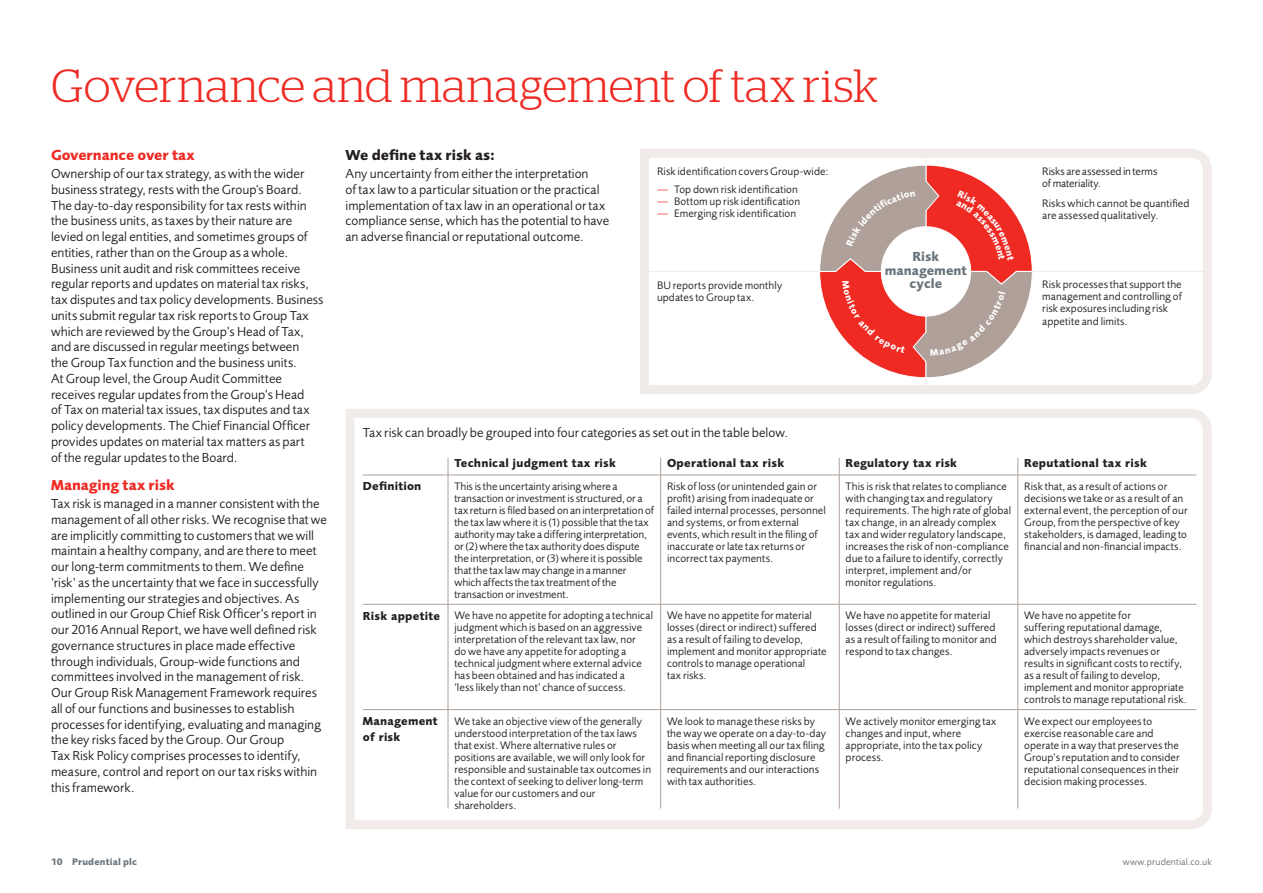
<style>
.page{position:relative;width:1263px;height:893px;background:#fff}
.page>*{position:absolute;margin:0;border:0;box-sizing:border-box;transform-origin:0 0}
.t1{font:300 46.5px "Stag";color:#ee2a23}
.t2{font:700 15px "Pru Sans";color:#ee2a23}
.t3{font:700 15px "Pru Sans";color:#231f20}
.t4{font:700 13.65px/13.5px "Pru Sans";color:#6a747b;text-align:center}
.t5{font:13.5px/15.8px "Pru Sans";color:#231f20}
.t6{font:700 12px/15.8px "Pru Sans";letter-spacing:.015em;color:#231f20}
.t7{font:11.25px/12px "Pru Sans";letter-spacing:.005em;color:#231f20}
.t8{font:9.75px "Pru Sans";letter-spacing:.015em;color:#6a747b}
.t9{font:700 9.75px "Pru Sans";letter-spacing:.015em;color:#6a747b}
.s1{color:#ee2a23}
.s2{font-weight:700;font-size:12px}
</style>
<div class="page">
<svg style="left:640px;top:149px;width:572px;height:245px"></svg>
<hr style="left:925px;top:153px;width:1px;height:237px;background:#f1ebea">
<hr style="left:644px;top:271px;width:565px;height:1px;background:#f1ebea">
<svg style="left:345px;top:409px;width:867px;height:420px"></svg>
<svg style="left:819px;top:165px;width:214px;height:213px"></svg>
<h1 class="t1" style="left:51px;top:59px;width:828px">Governance and management of tax risk</h1>
<h2 class="t2" style="left:51px;top:146px;width:145px">Governance over tax</h2>
<p class="t5" style="left:51px;top:166px;width:274px">Ownership of our tax strategy, as with the wider business strategy, rests with the Group's Board.<br>The day-to-day responsibility for tax rests within the business units, as taxes by their nature are levied on legal entities, and sometimes groups of entities, rather than on the Group as a whole.<br>Business unit audit and risk committees receive regular reports and updates on material tax risks, tax disputes and tax policy developments. Business units submit regular tax risk reports to Group Tax which are reviewed by the Group’s Head of Tax, and are discussed in regular meetings between<br>the Group Tax function and the business units.<br>At Group level, the Group Audit Committee receives regular updates from the Group’s Head<br>of Tax on material tax issues, tax disputes and tax policy developments. The Chief Financial Officer provides updates on material tax matters as part<br>of the regular updates to the Board.</p>
<h2 class="t2" style="left:51px;top:476px;width:125px">Managing tax risk</h2>
<p class="t5" style="left:51px;top:496px;width:277px">Tax risk is managed in a manner consistent with the management of all other risks. We recognise that we are implicitly committing to customers that we will maintain a healthy company, and are there to meet our long-term commitments to them. We define ‘risk’ as the uncertainty that we face in successfully implementing our strategies and objectives. As outlined in our Group Chief Risk Officer’s report in our 2016 Annual Report, we have well defined risk governance structures in place made effective through individuals, Group-wide functions and committees involved in the management of risk.<br>Our Group Risk Management Framework requires all of our functions and businesses to establish processes for identifying, evaluating and managing the key risks faced by the Group. Our Group<br>Tax Risk Policy comprises processes to identify, measure, control and report on our tax risks within this framework.</p>
<h2 class="t3" style="left:345px;top:146px;width:151px">We define tax risk as:</h2>
<p class="t5" style="left:345px;top:166px;width:265px">Any uncertainty from either the interpretation<br>of tax law to a particular situation or the practical implementation of tax law in an operational or tax compliance sense, which has the potential to have an adverse financial or reputational outcome.</p>
<p class="t7" style="left:657px;top:165px;width:173px">Risk identification covers Group-wide:</p>
<p class="t7" style="left:657px;top:183px;width:142px"><span class="s1">—</span> Top down risk identification</p>
<p class="t7" style="left:657px;top:195px;width:145px"><span class="s1">—</span> Bottom up risk identification</p>
<p class="t7" style="left:657px;top:207px;width:141px"><span class="s1">—</span> Emerging risk identification</p>
<p class="t7" style="left:657px;top:279px;width:127px">BU reports provide monthly updates to Group tax.</p>
<p class="t4" style="left:885px;top:250px;width:83px">Risk management cycle</p>
<p class="t7" style="left:1042px;top:165px;width:117px">Risks are assessed in terms ofmateriality.</p>
<p class="t7" style="left:1042px;top:197px;width:149px">Risks which cannot be quantified are assessed qualitatively.</p>
<p class="t7" style="left:1042px;top:279px;width:141px">Risk processes that support the management and controlling of risk exposures including risk appetite and limits.</p>
<p class="t5" style="left:363px;top:424px;width:427px">Tax risk can broadly be grouped into four categories as set out in the table below.</p>
<p class="t6" style="left:454px;top:455px;width:163px">Technical judgment tax risk</p>
<p class="t6" style="left:667px;top:455px;width:119px">Operational tax risk</p>
<p class="t6" style="left:846px;top:455px;width:113px">Regulatory tax risk</p>
<p class="t6" style="left:1024px;top:455px;width:124px">Reputational tax risk</p>
<p class="t6" style="left:363px;top:478px;width:60px">Definition</p>
<p class="t7" style="left:454px;top:480px;width:201px">This is the uncertainty arising where a transaction or investment is structured, or a tax return is filed based on an interpretation of the tax law where it is (1) possible that the tax authority may take a differing interpretation, or (2) where the tax authority does dispute the interpretation, or (3) where it is possible that the tax law may change in a manner which affects the tax treatment of the transaction orinvestment.</p>
<p class="t7" style="left:667px;top:480px;width:160px">Risk of loss (or unintended gain or profit) arising from inadequate or failed internal processes, personnel and systems, or from external events, which result in the filing of inaccurate or late tax returns or incorrect tax payments.</p>
<p class="t7" style="left:846px;top:480px;width:167px">This is risk that relates to compliance with changing tax and regulatory requirements. The high rate of global tax change, in an already complex tax and wider regulatory landscape, increases the risk of non-compliance due to a failure to identify, correctly interpret, implement and/or<br>monitor regulations.</p>
<p class="t7" style="left:1024px;top:480px;width:165px">Risk that, as a result of actions or decisions we take or as a result of an external event, the perception of our Group, from the perspective of key stakeholders, is damaged, leading to financial and non-financial impacts.</p>
<p class="t7" style="left:454px;top:609px;width:200px;text-indent:-91px"><span class="s2">Risk appetite</span> We have no appetite for adopting a technical judgment which is based on an aggressive interpretation of the relevant tax law, nor<br>do we have any appetite for adopting a technical judgment where external advice has been obtained and has indicated a<br>‘less likely than not’ chance of success.</p>
<p class="t7" style="left:667px;top:609px;width:161px">We have no appetite for material losses (direct or indirect) suffered as a result of failing to develop, implement and monitor appropriate controls to manage operational<br>tax risks.</p>
<p class="t7" style="left:846px;top:609px;width:153px">We have no appetite for material losses (direct or indirect) suffered as a result of failing to monitor and respond to tax changes.</p>
<p class="t7" style="left:1024px;top:609px;width:164px">We have no appetite for<br>suffering reputational damage, which destroys shareholder value, adversely impacts revenues or results in significant costs to rectify, as a result of failing to develop, implement and monitor appropriate controls to manage reputational risk.</p>
<p class="t6" style="left:363px;top:713px;width:76px">Management of risk</p>
<p class="t7" style="left:454px;top:715px;width:198px">We take an objective view of the generally understood interpretation of the tax laws that exist. Where alternative rules or positions are available, we will only look for responsible and sustainable tax outcomes in the context of seeking to deliver long-term value for our customers and our shareholders.</p>
<p class="t7" style="left:667px;top:715px;width:160px">We look to manage these risks by the way we operate on a day-to-day basis when meeting all our tax filing and financial reporting disclosure requirements and our interactions with tax authorities.</p>
<p class="t7" style="left:846px;top:715px;width:152px">We actively monitor emerging tax changes and input, where appropriate, into the tax policy process.</p>
<p class="t7" style="left:1024px;top:715px;width:157px">We expect our employees to exercise reasonable care and operate in a way that preserves the<br>Group’s reputation and to consider reputational consequences in their decision making processes.</p>
<p class="t9" style="left:51px;top:856px;width:88px">10 Prudential plc</p>
<p class="t8" style="left:1123px;top:856px;width:91px">www.prudential.co.uk</p>
</div>
